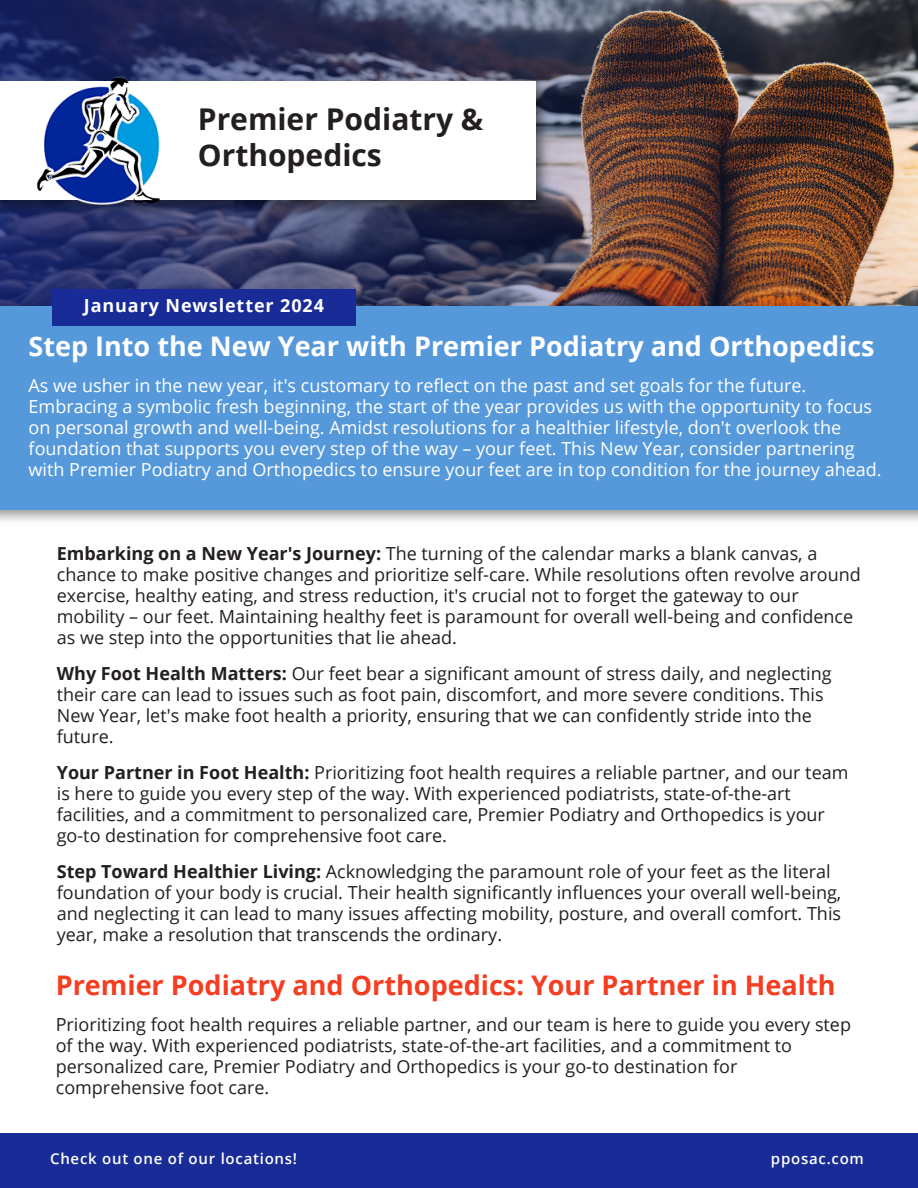
<style>
.page{position:relative;width:918px;height:1188px;background:#fff}
.page>*{position:absolute;margin:0;border:0;box-sizing:border-box;transform-origin:0 0}
.t1{font:700 30px/36px "Open Sans";color:#231f20}
.t2{font:700 27px "Open Sans";color:#fff}
.t3{font:700 27px "Open Sans";color:#f53d21}
.t4{font:18px/21px "Open Sans";color:#231f20}
.t5{font:18px/21px "Open Sans";color:#fff}
.t6{font:700 18px "Open Sans";letter-spacing:.05em;color:#fff}
.t7{font:600 15px "Open Sans";letter-spacing:.05em;color:#fff}
.s1{font-weight:700}
</style>
<div class="page">
<img style="left:0;top:0;width:918px;height:294px">
<div style="left:0;top:1133px;width:918px;height:55px;background:#182b96"></div>
<img style="left:0;top:294px;width:918px;height:227px">
<div style="left:0;top:307px;width:918px;height:203px;background:#5699db"></div>
<img style="left:0;top:70px;width:557px;height:151px">
<div style="left:0;top:81px;width:535px;height:119px;background:#fff"></div>
<div style="left:53px;top:289px;width:303px;height:37px;background:#182b96"></div>
<img style="left:31px;top:74px;width:144px;height:130px">
<h1 class="t1" style="left:198px;top:100px;width:287px">Premier Podiatry &amp;<br>Orthopedics</h1>
<p class="t6" style="left:84px;top:293px;width:242px">January Newsletter 2024</p>
<h2 class="t2" style="left:29px;top:327px;width:848px">Step Into the New Year with Premier Podiatry and Orthopedics</h2>
<p class="t5" style="left:29px;top:375px;width:855px">As we usher in the new year, it's customary to reflect on the past and set goals for the future.<br>Embracing a symbolic fresh beginning, the start of the year provides us with the opportunity to focus on personal growth and well-being. Amidst resolutions for a healthier lifestyle, don't overlook the foundation that supports you every step of the way – your feet. This New Year, consider partnering with Premier Podiatry and Orthopedics to ensure your feet are in top condition for the journey ahead.</p>
<p class="t4" style="left:57px;top:542px;width:806px"><span class="s1">Embarking on a New Year's Journey:</span> The turning of the calendar marks a blank canvas, a chance to make positive changes and prioritize self-care. While resolutions often revolve around exercise, healthy eating, and stress reduction, it's crucial not to forget the gateway to our mobility – our feet. Maintaining healthy feet is paramount for overall well-being and confidence as we step into the opportunities that lie ahead.</p>
<p class="t4" style="left:57px;top:662px;width:776px"><span class="s1">Why Foot Health Matters:</span> Our feet bear a significant amount of stress daily, and neglecting their care can lead to issues such as foot pain, discomfort, and more severe conditions. This New Year, let's make foot health a priority, ensuring that we can confidently stride into the future.</p>
<p class="t4" style="left:57px;top:761px;width:793px"><span class="s1">Your Partner in Foot Health:</span> Prioritizing foot health requires a reliable partner, and our team is here to guide you every step of the way. With experienced podiatrists, state-of-the-art facilities, and a commitment to personalized care, Premier Podiatry and Orthopedics is your go-to destination for comprehensive foot care.</p>
<p class="t4" style="left:57px;top:860px;width:786px"><span class="s1">Step Toward Healthier Living:</span> Acknowledging the paramount role of your feet as the literal foundation of your body is crucial. Their health significantly influences your overall well-being, and neglecting it can lead to many issues affecting mobility, posture, and overall comfort. This year, make a resolution that transcends the ordinary.</p>
<h2 class="t3" style="left:56px;top:966px;width:781px">Premier Podiatry and Orthopedics: Your Partner in Health</h2>
<p class="t4" style="left:56px;top:1013px;width:797px">Prioritizing foot health requires a reliable partner, and our team is here to guide you every step of the way. With experienced podiatrists, state-of-the-art facilities, and a commitment to personalized care, Premier Podiatry and Orthopedics is your go-to destination for comprehensive foot care.</p>
<p class="t7" style="left:50px;top:1149px;width:249px">Check out one of our locations!</p>
<p class="t7" style="left:771px;top:1149px;width:95px">pposac.com</p>
</div>
